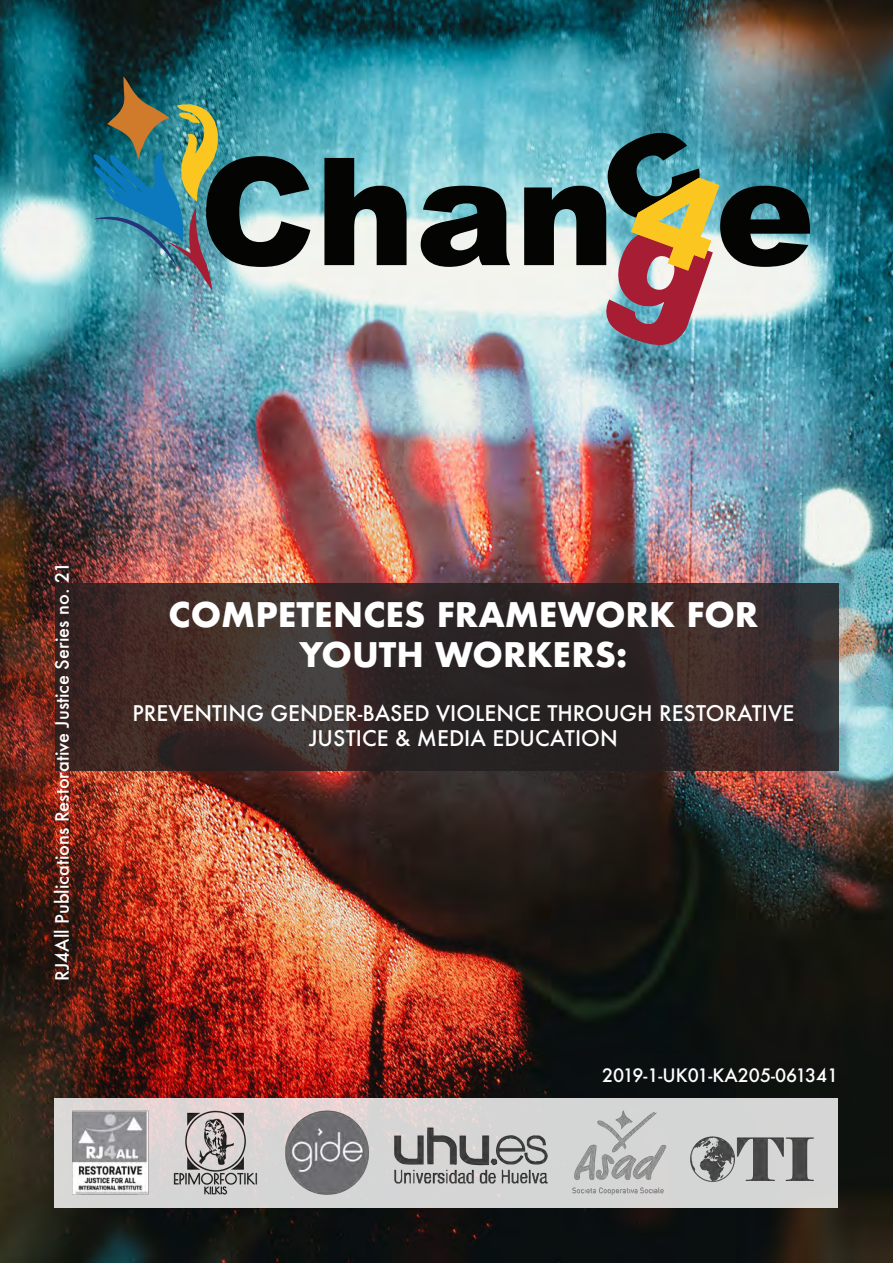
<style>
.page{position:relative;width:893px;height:1263px;background:#fff}
.page>*{position:absolute;margin:0;border:0;box-sizing:border-box;transform-origin:0 0}
.t1{font:700 33px/39.6px "Futura";color:#fff;text-align:center}
.t2{font:500 21px/25.2px "Futura";color:#fff;text-align:center}
.t3{font:500 18px "Futura";color:#fff}
</style>
<div class="page">
<img style="left:0;top:0;width:893px;height:1263px">
<svg style="left:55px;top:583px;width:784px;height:187px;background:#352928"></svg>
<img style="left:94px;top:77px;width:216px;height:215px">
<svg style="left:324px;top:158px;width:83px;height:107px;background:#3d4d4d"></svg>
<svg style="left:421px;top:186px;width:89px;height:81px;background:#3b4645"></svg>
<svg style="left:524px;top:132px;width:286px;height:213px;background:#7f8d88"></svg>
<img style="left:54px;top:1097px;width:785px;height:112px">
<p class="t3" style="left:50px;top:981px;width:420px;rotate:-90deg">RJ4All Publications Restorative Justice Series no. 21</p>
<p class="t1" style="left:168px;top:595px;width:591px">COMPETENCES FRAMEWORK FOR<br>YOUTH WORKERS:</p>
<p class="t2" style="left:133px;top:700px;width:663px">PREVENTING GENDER-BASED VIOLENCE THROUGH RESTORATIVE<br>JUSTICE &amp; MEDIA EDUCATION</p>
<p class="t3" style="left:602px;top:1063px;width:238px">2019-1-UK01-KA205-061341</p>
</div>
